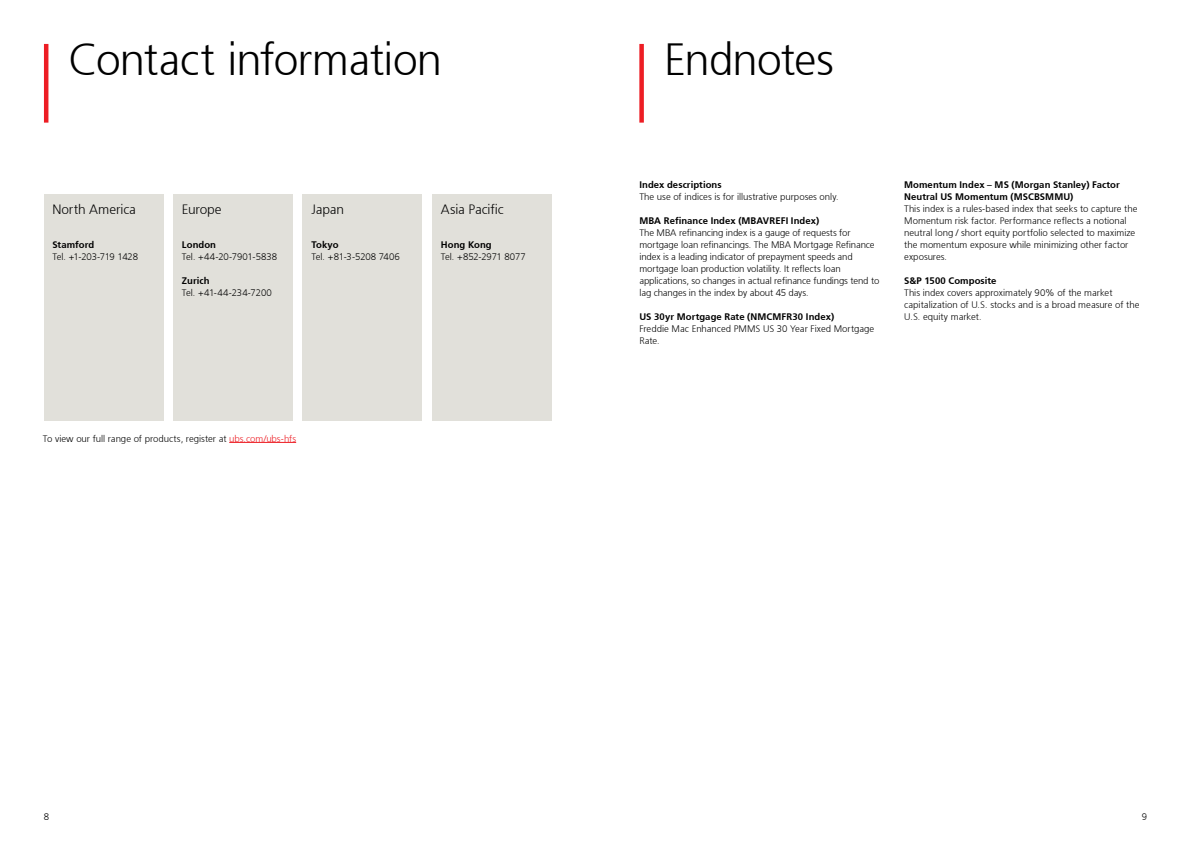
<style>
.page{position:relative;width:1191px;height:842px;background:#fff}
.page>*{position:absolute;margin:0;border:0;box-sizing:border-box;transform-origin:0 0}
.UBS_Keyline_45{font:300 45px "Frutiger 45";letter-spacing:-.025em;color:#000}
.UBS_Lead_13_5{font:300 13.5px "Frutiger 45";letter-spacing:-.01em;color:#000}
.UBS_Copy_text_9_5{font:300 9.5px/12px "Frutiger 45";letter-spacing:-.005em;color:#000}
.UBS_Subheadline_bold_9_5{font:300 9.5px/12px "Frutiger 45";letter-spacing:.005em;color:#000}
.s1{color:#ed1d24}
</style>
<div class="page">
<div style="left:44px;top:194px;width:119px;height:227px;background:#e1e0da"></div>
<div style="left:173px;top:194px;width:119px;height:227px;background:#e1e0da"></div>
<div style="left:303px;top:194px;width:119px;height:227px;background:#e1e0da"></div>
<div style="left:432px;top:194px;width:119px;height:227px;background:#e1e0da"></div>
<hr style="left:44px;top:44px;width:4px;height:79px;background:#ed1d24">
<hr style="left:229px;top:442px;width:67px;height:1px;background:#ed1d24">
<div style="left:639px;top:44px;width:5px;height:79px;background:#ed1d24"></div>
<p class="UBS_Keyline_45" style="left:68px;top:34px;width:375px">Contact information</p>
<p class="UBS_Lead_13_5" style="left:52px;top:202px;width:85px">North America</p>
<p class="UBS_Subheadline_bold_9_5" style="left:52px;top:238px;width:43px">Stamford</p>
<p class="UBS_Copy_text_9_5" style="left:52px;top:251px;width:87px">Tel. +1-203-719 1428</p>
<p class="UBS_Lead_13_5" style="left:182px;top:202px;width:41px">Europe</p>
<p class="UBS_Subheadline_bold_9_5" style="left:182px;top:238px;width:36px">London</p>
<p class="UBS_Copy_text_9_5" style="left:182px;top:251px;width:97px">Tel. +44-20-7901-5838</p>
<p class="UBS_Subheadline_bold_9_5" style="left:182px;top:274px;width:29px">Zurich</p>
<p class="UBS_Copy_text_9_5" style="left:182px;top:287px;width:91px">Tel. +41-44-234-7200</p>
<p class="UBS_Lead_13_5" style="left:311px;top:202px;width:34px">Japan</p>
<p class="UBS_Subheadline_bold_9_5" style="left:311px;top:238px;width:29px">Tokyo</p>
<p class="UBS_Copy_text_9_5" style="left:311px;top:251px;width:90px">Tel. +81-3-5208 7406</p>
<p class="UBS_Lead_13_5" style="left:441px;top:202px;width:65px">Asia Pacific</p>
<p class="UBS_Subheadline_bold_9_5" style="left:441px;top:238px;width:52px">Hong Kong</p>
<p class="UBS_Copy_text_9_5" style="left:441px;top:251px;width:86px">Tel. +852-2971 8077</p>
<p class="UBS_Copy_text_9_5" style="left:43px;top:432px;width:255px">To view our full range of products, register at <span class="s1">ubs.com/ubs-hfs</span></p>
<p class="UBS_Keyline_45" style="left:663px;top:34px;width:171px">Endnotes</p>
<p class="UBS_Subheadline_bold_9_5" style="left:639px;top:178px;width:84px">Index descriptions</p>
<p class="UBS_Copy_text_9_5" style="left:639px;top:191px;width:201px">The use of indices is for illustrative purposes only.</p>
<p class="UBS_Subheadline_bold_9_5" style="left:639px;top:214px;width:181px">MBA Refinance Index (MBAVREFI Index)</p>
<p class="UBS_Copy_text_9_5" style="left:639px;top:227px;width:241px">The MBA refinancing index is a gauge of requests for mortgage loan refinancings. The MBA Mortgage Refinance index is a leading indicator of prepayment speeds and mortgage loan production volatility. It reflects loan applications, so changes in actual refinance fundings tend to lag changes in the index by about 45 days.</p>
<p class="UBS_Subheadline_bold_9_5" style="left:639px;top:310px;width:196px">US 30yr Mortgage Rate (NMCMFR30 Index)</p>
<p class="UBS_Copy_text_9_5" style="left:639px;top:323px;width:236px">Freddie Mac Enhanced PMMS US 30 Year Fixed Mortgage<br>Rate.</p>
<p class="UBS_Subheadline_bold_9_5" style="left:904px;top:178px;width:217px">Momentum Index – MS (Morgan Stanley) Factor<br>Neutral US Momentum (MSCBSMMU)</p>
<p class="UBS_Copy_text_9_5" style="left:904px;top:203px;width:235px">This index is a rules-based index that seeks to capture the Momentum risk factor. Performance reflects a notional neutral long / short equity portfolio selected to maximize the momentum exposure while minimizing other factor exposures.</p>
<p class="UBS_Subheadline_bold_9_5" style="left:904px;top:274px;width:94px">S&amp;P 1500 Composite</p>
<p class="UBS_Copy_text_9_5" style="left:904px;top:287px;width:237px">This index covers approximately 90% of the market capitalization of U.S. stocks and is a broad measure of the<br>U.S. equity market.</p>
<p class="UBS_Copy_text_9_5" style="left:44px;top:811px;width:7px">8</p>
<p class="UBS_Copy_text_9_5" style="left:1141px;top:811px;width:7px">9</p>
</div>
